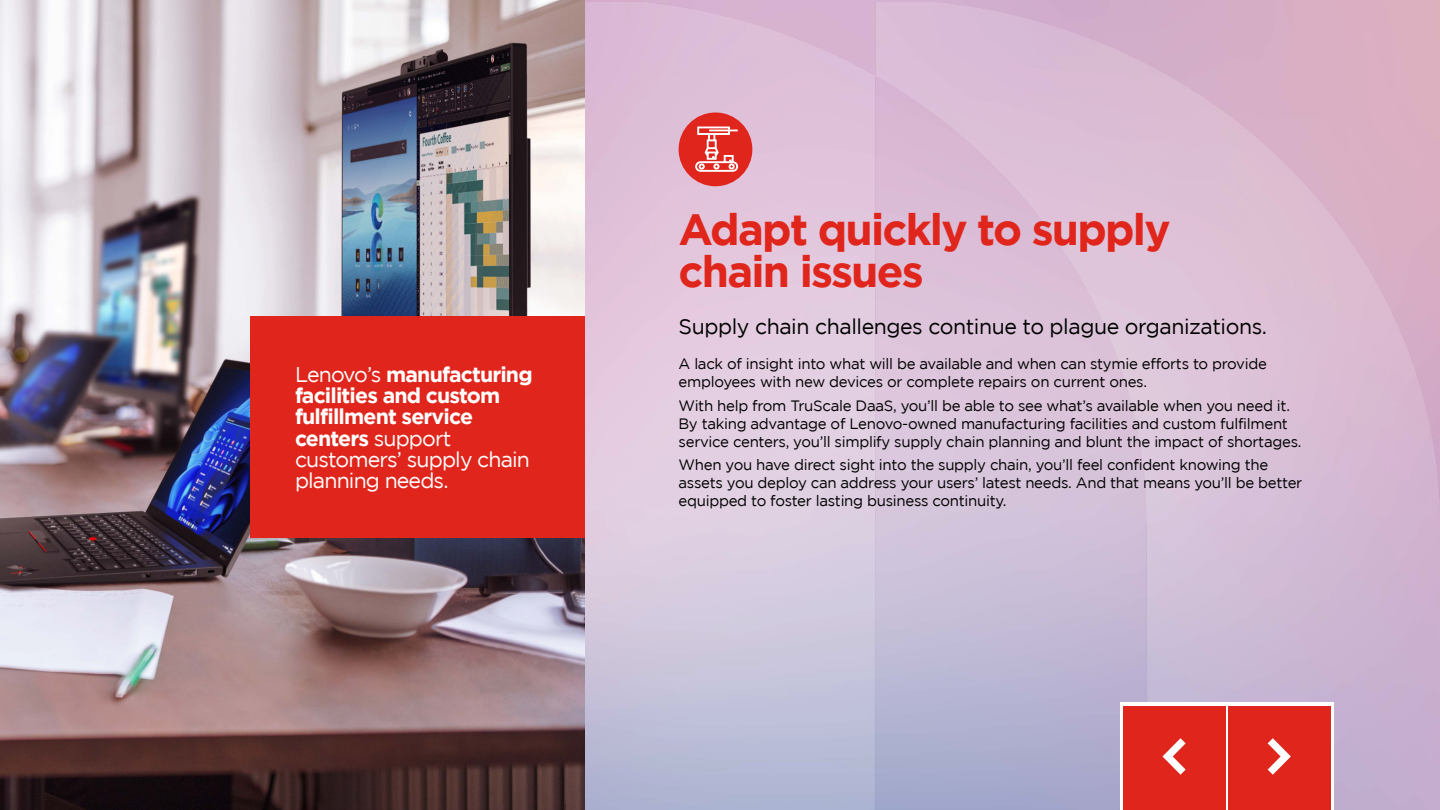
<style>
.page{position:relative;width:1440px;height:810px;background:#fff}
.page>*{position:absolute;margin:0;border:0;box-sizing:border-box;transform-origin:0 0}
.t1{font:700 43.75px/41.5px "Gotham";letter-spacing:-.04em;color:#e0261c}
.t2{font:700 21.25px/21.2px "Gotham";letter-spacing:-.04em;color:#fff}
.t3{font:21.25px "Gotham";letter-spacing:-.02em;color:#000}
.t4{font:15px/18px "Gotham";letter-spacing:-.02em;color:#000}
.s1{font-weight:400}
</style>
<div class="page">
<img style="left:585px;top:3px;width:855px;height:807px">
<img style="left:0;top:0;width:585px;height:810px">
<svg style="left:1120px;top:703px;width:213px;height:107px"></svg>
<div style="left:1228px;top:706px;width:102px;height:104px;background:#e0261c"></div>
<svg style="left:1268px;top:738px;width:23px;height:37px"></svg>
<div style="left:1123px;top:706px;width:102px;height:104px;background:#e0261c"></div>
<svg style="left:1162px;top:738px;width:24px;height:37px"></svg>
<div style="left:250px;top:317px;width:335px;height:221px;background:#e0261c"></div>
<div style="left:679px;top:113px;width:73px;height:73px;background:#e0261c;border-radius:50%"></div>
<svg style="left:695px;top:127px;width:43px;height:45px"></svg>
<p class="t2" style="left:295px;top:363px;width:239px"><span class="s1">Lenovo’s</span> manufacturing facilities and custom fulfillment service centers <span class="s1">support customers’ supply chain planning needs.</span></p>
<p class="t1" style="left:679px;top:208px;width:494px">Adapt quickly to supply chain issues</p>
<p class="t3" style="left:679px;top:315px;width:590px">Supply chain challenges continue to plague organizations.</p>
<p class="t4" style="left:679px;top:355px;width:590px">A lack of insight into what will be available and when can stymie efforts to provide employees with new devices or complete repairs on current ones.</p>
<p class="t4" style="left:679px;top:396px;width:624px">With help from TruScale DaaS, you’ll be able to see what’s available when you need it.<br>By taking advantage of Lenovo-owned manufacturing facilities and custom fulfilment service centers, you’ll simplify supply chain planning and blunt the impact of shortages.</p>
<p class="t4" style="left:679px;top:456px;width:625px">When you have direct sight into the supply chain, you’ll feel confident knowing the assets you deploy can address your users’ latest needs. And that means you’ll be better equipped to foster lasting business continuity.</p>
</div>
